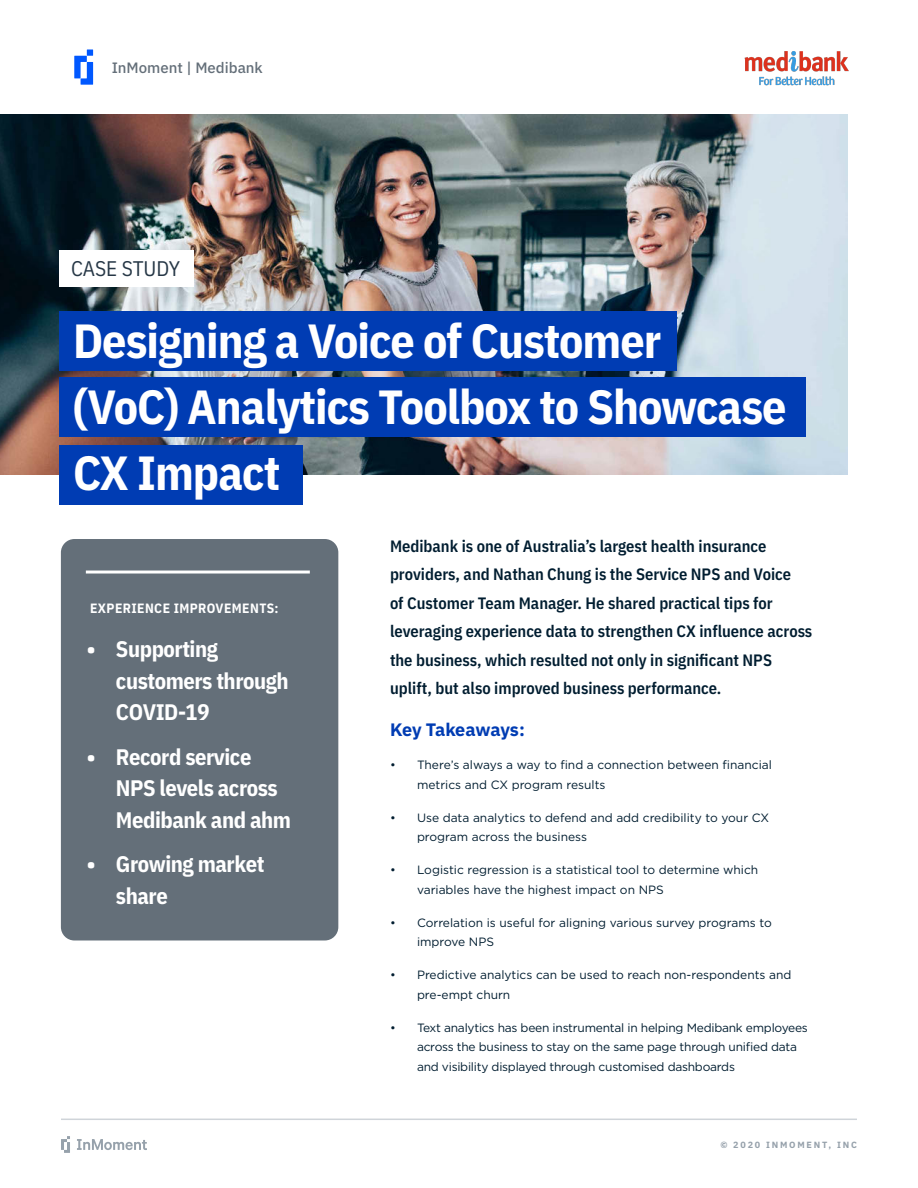
<style>
.page{position:relative;width:918px;height:1188px;background:#fff}
.page>*{position:absolute;margin:0;border:0;box-sizing:border-box;transform-origin:0 0}
.t1{font:700 48px/66px "IBM Plex Sans Cond";letter-spacing:-.02em;color:#fff}
.t2{font:700 22.5px/31.5px "IBM Plex Sans Cond";letter-spacing:-.02em;color:#fff}
.t3{font:21.15px "IBM Plex Sans Cond";color:#263746}
.t4{font:700 18px "IBM Plex Sans";letter-spacing:-.01em;color:#003cb3}
.t5{font:600 16.5px/28.5px "IBM Plex Sans Cond";color:#001d30}
.t6{font:500 15px "IBM Plex Sans";color:#646f79}
.t7{font:700 13.5px "IBM Plex Sans Cond";letter-spacing:.03em;color:#fff}
.t8{font:12px/19.5px "Gotham";color:#001d30}
.t9{font:12px/19.5px "Gotham";letter-spacing:-.02em;color:#001d30}
.t10{font:700 9px "IBM Plex Sans";letter-spacing:.2em;color:#96a1ab}
</style>
<div class="page">
<svg style="left:61px;top:1136px;width:9px;height:17px"></svg>
<svg style="left:77px;top:1139px;width:70px;height:11px"></svg>
<hr style="left:61px;top:1119px;width:796px;height:1px;background:#cfd4d9">
<img style="left:0;top:114px;width:848px;height:361px">
<div style="left:59px;top:312px;width:617px;height:59px;background:#003cb3"></div>
<div style="left:59px;top:445px;width:244px;height:59px;background:#003cb3"></div>
<div style="left:59px;top:378px;width:747px;height:59px;background:#003cb3"></div>
<div style="left:61px;top:539px;width:277px;height:401px;background:#646f79;border-radius:14px"></div>
<div style="left:59px;top:250px;width:135px;height:37px;background:#fff"></div>
<img style="left:744px;top:51px;width:105px;height:35px">
<svg style="left:74px;top:50px;width:19px;height:35px"></svg>
<hr style="left:86px;top:571px;width:224px;height:3px;background:#fff">
<p class="t6" style="left:112px;top:56px;width:153px">InMoment | Medibank</p>
<h3 class="t3" style="left:71px;top:252px;width:111px">CASE STUDY</h3>
<h1 class="t1" style="left:73px;top:304px;width:715px">Designing a Voice of Customer<br>(VoC) Analytics Toolbox to Showcase<br>CX Impact</h1>
<p class="t7" style="left:90px;top:598px;width:190px">EXPERIENCE IMPROVEMENTS:</p>
<h2 class="t2" style="left:116px;top:632px;width:174px;text-indent:-29px">• Supporting customers through<br>COVID-19</h2>
<h2 class="t2" style="left:116px;top:739px;width:177px;text-indent:-29px">• Record service<br>NPS levels across<br>Medibank and ahm</h2>
<h2 class="t2" style="left:116px;top:847px;width:150px;text-indent:-29px">• Growing market share</h2>
<p class="t5" style="left:390px;top:530px;width:424px">Medibank is one of Australia’s largest health insurance providers, and Nathan Chung is the Service NPS and Voice<br>of Customer Team Manager. He shared practical tips for leveraging experience data to strengthen CX influence across the business, which resulted not only in significant NPS uplift, but also improved business performance.</p>
<h3 class="t4" style="left:390px;top:716px;width:136px">Key Takeaways:</h3>
<p class="t8" style="left:417px;top:755px;width:356px;text-indent:-27px">• There’s always a way to find a connection between financial metrics and CX program results</p>
<p class="t8" style="left:417px;top:808px;width:354px;text-indent:-27px">• Use data analytics to defend and add credibility to your CX program across the business</p>
<p class="t8" style="left:417px;top:860px;width:343px;text-indent:-27px">• Logistic regression is a statistical tool to determine which variables have the highest impact on NPS</p>
<p class="t8" style="left:417px;top:913px;width:356px;text-indent:-27px">• Correlation is useful for aligning various survey programs to improve NPS</p>
<p class="t8" style="left:417px;top:965px;width:376px;text-indent:-27px">• Predictive analytics can be used to reach non-respondents and pre-empt churn</p>
<p class="t9" style="left:417px;top:1018px;width:392px;text-indent:-27px">• Text analytics has been instrumental in helping Medibank employees across the business to stay on the same page through unified data and visibility displayed through customised dashboards</p>
<p class="t10" style="left:720px;top:1138px;width:138px">© 2020 INMOMENT, INC</p>
</div>
